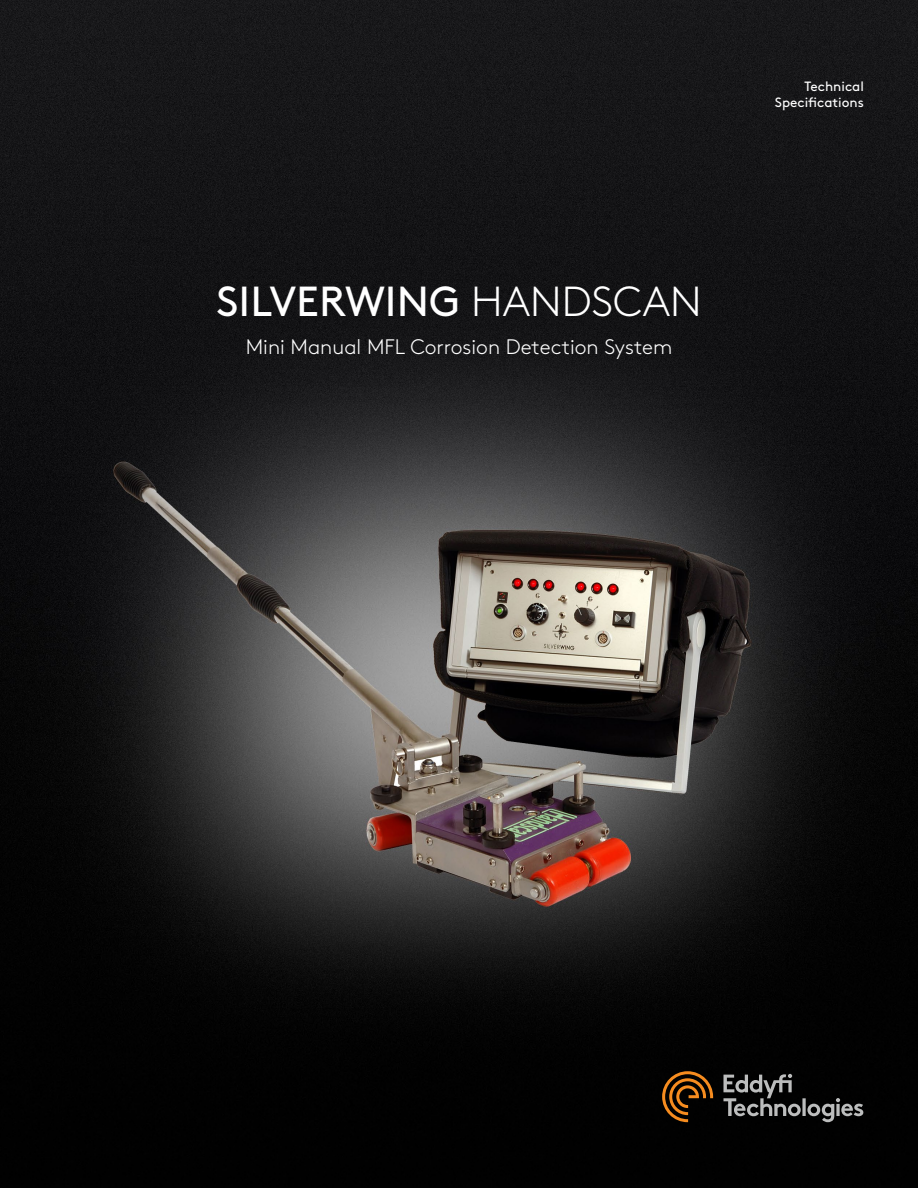
<style>
.page{position:relative;width:918px;height:1188px;background:#fff}
.page>*{position:absolute;margin:0;border:0;box-sizing:border-box;transform-origin:0 0}
.t1{font:42px "Brown Std";color:#fff}
.t2{font:300 21px "Brown Std";color:#fff}
.t3{font:13.5px/16.2px "Brown Std";color:#fff;text-align:right}
.s1{font-weight:300}
</style>
<div class="page">
<img style="left:0;top:0;width:918px;height:1188px">
<svg style="left:662px;top:1071px;width:51px;height:51px;background:#482909"></svg>
<svg style="left:723px;top:1074px;width:140px;height:48px;background:#2f2f2f"></svg>
<h1 class="t1" style="left:216px;top:277px;width:487px">SILVERWING <span class="s1">HANDSCAN</span></h1>
<p class="t2" style="left:246px;top:335px;width:428px">Mini Manual MFL Corrosion Detection System</p>
<p class="t3" style="left:775px;top:78px;width:91px">Technical<br>Specifications</p>
</div>
